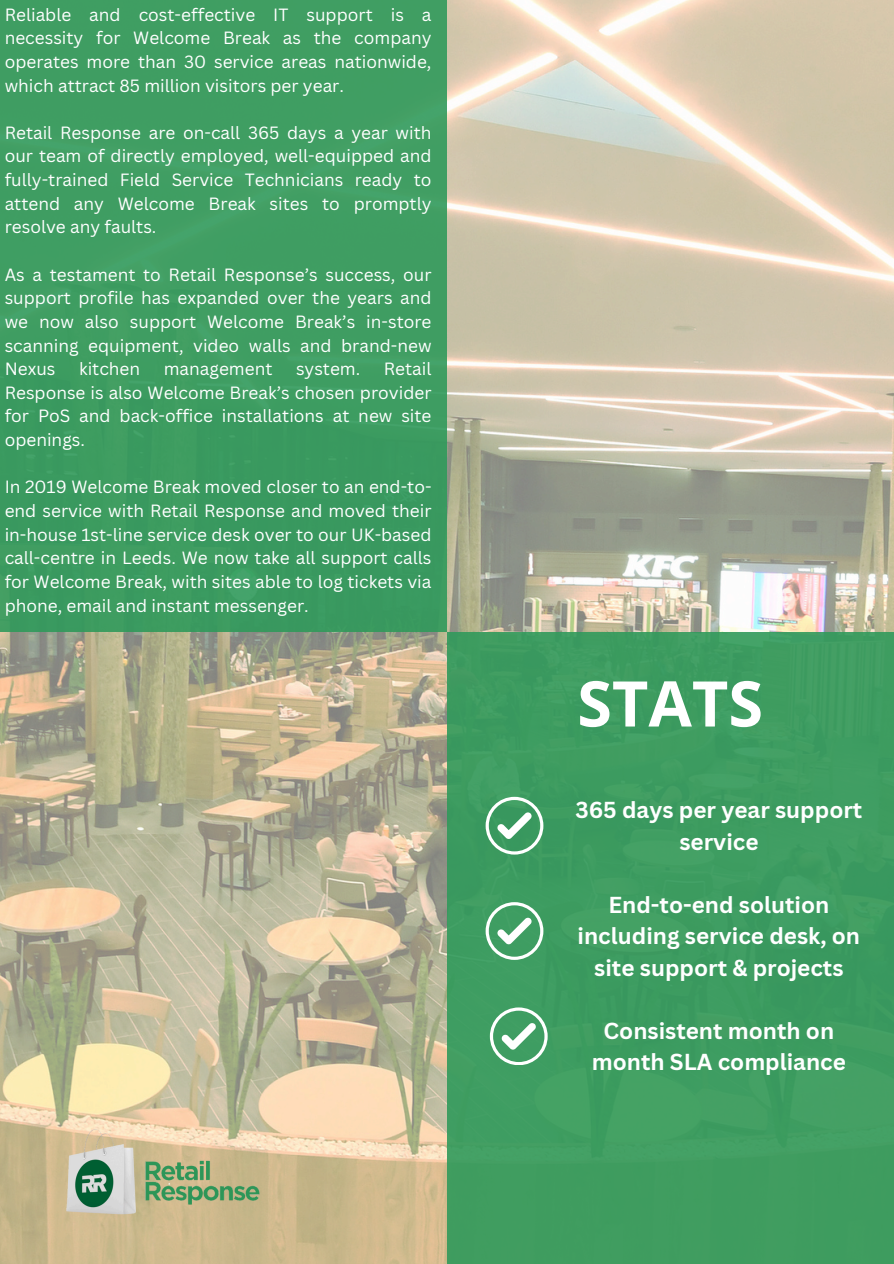
<style>
.page{position:relative;width:894px;height:1264px;background:#fff}
.page>*{position:absolute;margin:0;border:0;box-sizing:border-box;transform-origin:0 0}
.t1{font:700 63px "Open Sans";color:#fff}
.t2{font:700 22.5px/31.5px "Canva Sans";color:#fff;text-align:center}
.t3{font:17.25px/23.7px "Canva Sans";color:#fff;text-align:justify}
</style>
<div class="page">
<img style="left:0;top:0;width:893px;height:1263px">
<div style="left:0;top:0;width:446px;height:631px;background:#3f9d62"></div>
<div style="left:446px;top:631px;width:447px;height:632px;background:#3e9d60"></div>
<img style="left:15px;top:1114px;width:270px;height:120px">
<svg style="left:489px;top:1007px;width:58px;height:57px"></svg>
<svg style="left:485px;top:902px;width:58px;height:57px"></svg>
<svg style="left:485px;top:796px;width:58px;height:58px"></svg>
<p class="t3" style="left:5px;top:2px;width:428px">Reliable and cost-effective IT support is a necessity for Welcome Break as the company operates more than 30 service areas nationwide, which attract 85 million visitors per year.</p>
<p class="t3" style="left:5px;top:120px;width:428px">Retail Response are on-call 365 days a year with our team of directly employed, well-equipped and fully-trained Field Service Technicians ready to attend any Welcome Break sites to promptly resolve any faults.</p>
<p class="t3" style="left:5px;top:262px;width:428px">As a testament to Retail Response’s success, our support profile has expanded over the years and we now also support Welcome Break’s in-store scanning equipment, video walls and brand-new Nexus</p>
<p class="t3" style="left:5px;top:356px;width:428px;text-indent:379px">Retail Response is also Welcome Break’s chosen provider for PoS and back-office installations at new site openings.</p>
<p class="t3" style="left:5px;top:475px;width:428px">In 2019 Welcome Break moved closer to an end-to&shy;end service with Retail Response and moved their in-house 1st-line service desk over to our UK-based call-centre in Leeds. We now take all support calls for Welcome Break, with sites able to log tickets via phone, email and instant messenger.</p>
<p class="t3" style="left:79px;top:356px;width:63px">kitchen</p>
<p class="t3" style="left:164px;top:356px;width:110px">management</p>
<p class="t3" style="left:296px;top:356px;width:66px">system.</p>
<p class="t1" style="left:577px;top:659px;width:187px">STATS</p>
<p class="t2" style="left:575px;top:793px;width:288px">365 days per year support service</p>
<p class="t2" style="left:577px;top:888px;width:284px">End-to-end solution including service desk, on site support &amp; projects</p>
<p class="t2" style="left:591px;top:1014px;width:255px">Consistent month on month SLA compliance</p>
</div>
